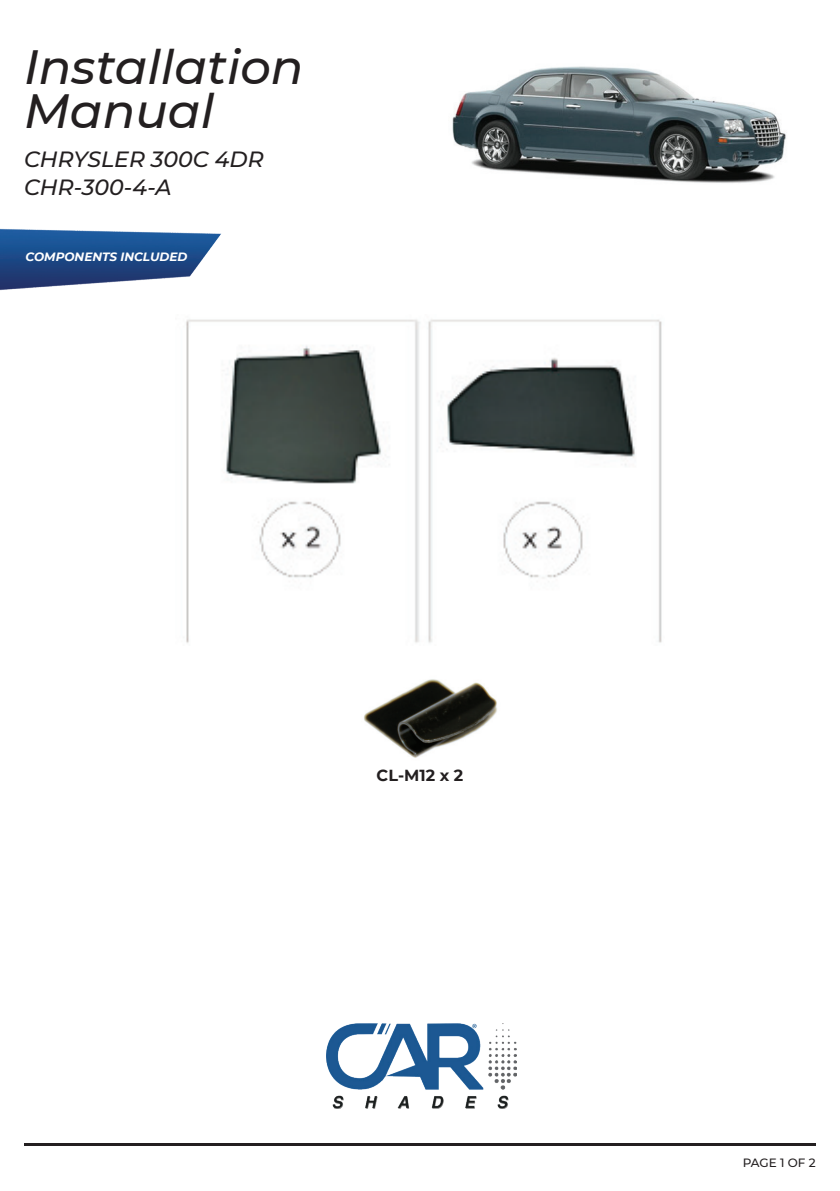
<style>
.page{position:relative;width:840px;height:1191px;background:#fff}
.page>*{position:absolute;margin:0;border:0;box-sizing:border-box;transform-origin:0 0}
.t1{font:italic 500 48px/44px "Montserrat";color:#231f20}
.t2{font:italic 500 22px/28px "Montserrat";color:#231f20}
.t3{font:700 16px "Montserrat";color:#231f20}
.t4{font:italic 700 12px "Montserrat";color:#fff}
.t5{font:500 12px "Montserrat";letter-spacing:-.005em;color:#231f20}
</style>
<div class="page">
<img style="left:452px;top:66px;width:334px;height:117px">
<img style="left:0;top:228px;width:221px;height:63px">
<img style="left:186px;top:319px;width:476px;height:324px">
<img style="left:364px;top:679px;width:133px;height:79px">
<img style="left:326px;top:1023px;width:190px;height:85px">
<hr style="left:24px;top:1143px;width:791px;height:2px;background:#231f20">
<h1 class="t1" style="left:24px;top:43px;width:281px">Installation<br>Manual</h1>
<p class="t2" style="left:24px;top:145px;width:241px">CHRYSLER 300C 4DR<br>CHR-300-4-A</p>
<p class="t4" style="left:25px;top:248px;width:163px">COMPONENTS INCLUDED</p>
<p class="t3" style="left:376px;top:764px;width:88px">CL-M12 x 2</p>
<p class="t5" style="left:742px;top:1153px;width:74px">PAGE 1 OF 2</p>
</div>
